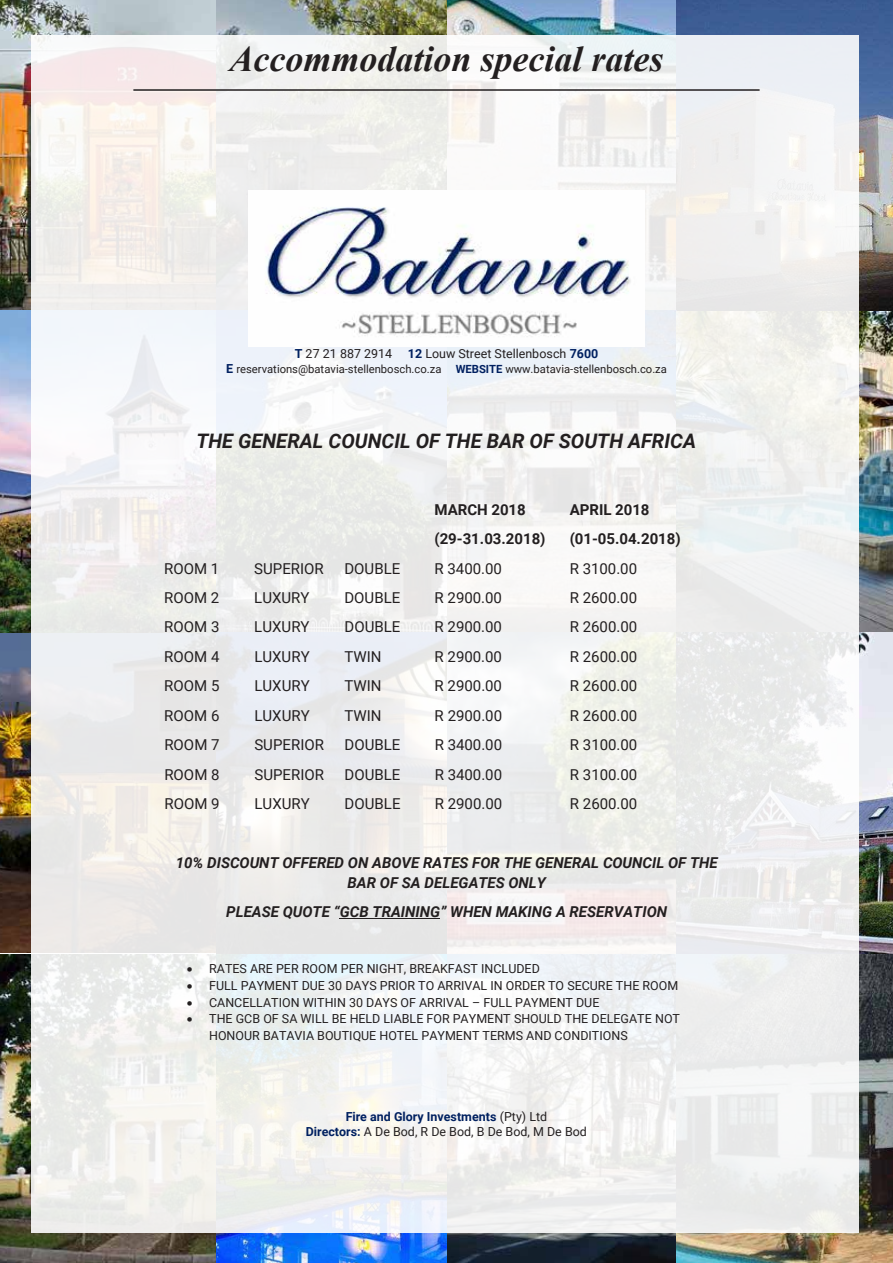
<style>
.page{position:relative;width:893px;height:1263px;background:#fff}
.page>*{position:absolute;margin:0;border:0;box-sizing:border-box;transform-origin:0 0}
.t1{font:italic 700 36px "Times New Roman";color:#231f20}
.t2{font:italic 700 19.95px "Roboto";color:#231f20}
.t3{font:15px "Roboto";color:#231f20}
.t4{font:italic 700 15px/19.4px "Roboto";color:#231f20;text-align:center}
.t5{font:700 15px "Roboto";letter-spacing:-.005em;color:#231f20}
.t6{font:12.45px/15px "Roboto";color:#231f20;text-align:center}
.t7{font:11.25px "Roboto";color:#231f20}
.s1{font-weight:700;color:#002060}
.s2{font-weight:700;font-size:12.45px;color:#002060}
</style>
<div class="page">
<img style="left:0;top:0;width:893px;height:1263px">
<div style="left:32px;top:35px;width:827px;height:1198px;background:linear-gradient(to right,#f0efee,#f0f1f1)"></div>
<hr style="left:133px;top:89px;width:627px;height:2px;background:#231f20">
<img style="left:248px;top:190px;width:396px;height:156px">
<hr style="left:340px;top:918px;width:100px;height:1px;background:#231f20">
<h1 class="t1" style="left:229px;top:33px;width:436px">Accommodation special rates</h1>
<p class="t6" style="left:295px;top:346px;width:99px"><span class="s1">T</span> 27 21 887 2914</p>
<p class="t6" style="left:408px;top:346px;width:192px"><span class="s1">12</span> Louw Street Stellenbosch <span class="s1">7600</span></p>
<p class="t7" style="left:226px;top:361px;width:442px"><span class="s2">E</span> reservations@batavia-stellenbosch.co.za <span class="s1">WEBSITE</span> www.batavia-stellenbosch.co.za</p>
<h2 class="t2" style="left:196px;top:426px;width:501px">THE GENERAL COUNCIL OF THE BAR OF SOUTH AFRICA</h2>
<p class="t5" style="left:434px;top:499px;width:93px">MARCH 2018</p>
<p class="t5" style="left:570px;top:499px;width:81px">APRIL 2018</p>
<p class="t5" style="left:434px;top:528px;width:113px">(29-31.03.2018)</p>
<p class="t5" style="left:570px;top:528px;width:113px">(01-05.04.2018)</p>
<p class="t3" style="left:164px;top:558px;width:57px">ROOM 1</p>
<p class="t3" style="left:254px;top:558px;width:71px">SUPERIOR</p>
<p class="t3" style="left:344px;top:558px;width:57px">DOUBLE</p>
<p class="t3" style="left:434px;top:558px;width:69px">R 3400.00</p>
<p class="t3" style="left:570px;top:558px;width:69px">R 3100.00</p>
<p class="t3" style="left:164px;top:587px;width:57px">ROOM 2</p>
<p class="t3" style="left:254px;top:587px;width:57px">LUXURY</p>
<p class="t3" style="left:344px;top:587px;width:57px">DOUBLE</p>
<p class="t3" style="left:435px;top:587px;width:69px">R 2900.00</p>
<p class="t3" style="left:570px;top:587px;width:69px">R 2600.00</p>
<p class="t3" style="left:164px;top:616px;width:57px">ROOM 3</p>
<p class="t3" style="left:254px;top:616px;width:57px">LUXURY</p>
<p class="t3" style="left:344px;top:616px;width:57px">DOUBLE</p>
<p class="t3" style="left:435px;top:616px;width:69px">R 2900.00</p>
<p class="t3" style="left:570px;top:616px;width:69px">R 2600.00</p>
<p class="t3" style="left:164px;top:646px;width:57px">ROOM 4</p>
<p class="t3" style="left:254px;top:646px;width:57px">LUXURY</p>
<p class="t3" style="left:344px;top:646px;width:39px">TWIN</p>
<p class="t3" style="left:435px;top:646px;width:69px">R 2900.00</p>
<p class="t3" style="left:570px;top:646px;width:69px">R 2600.00</p>
<p class="t3" style="left:164px;top:676px;width:57px">ROOM 5</p>
<p class="t3" style="left:254px;top:676px;width:57px">LUXURY</p>
<p class="t3" style="left:344px;top:676px;width:39px">TWIN</p>
<p class="t3" style="left:435px;top:676px;width:69px">R 2900.00</p>
<p class="t3" style="left:570px;top:676px;width:69px">R 2600.00</p>
<p class="t3" style="left:164px;top:705px;width:57px">ROOM 6</p>
<p class="t3" style="left:254px;top:705px;width:57px">LUXURY</p>
<p class="t3" style="left:345px;top:705px;width:39px">TWIN</p>
<p class="t3" style="left:435px;top:705px;width:69px">R 2900.00</p>
<p class="t3" style="left:570px;top:705px;width:69px">R 2600.00</p>
<p class="t3" style="left:164px;top:734px;width:57px">ROOM 7</p>
<p class="t3" style="left:254px;top:734px;width:71px">SUPERIOR</p>
<p class="t3" style="left:345px;top:734px;width:57px">DOUBLE</p>
<p class="t3" style="left:435px;top:734px;width:69px">R 3400.00</p>
<p class="t3" style="left:570px;top:734px;width:69px">R 3100.00</p>
<p class="t3" style="left:164px;top:764px;width:57px">ROOM 8</p>
<p class="t3" style="left:254px;top:764px;width:71px">SUPERIOR</p>
<p class="t3" style="left:345px;top:764px;width:57px">DOUBLE</p>
<p class="t3" style="left:435px;top:764px;width:69px">R 3400.00</p>
<p class="t3" style="left:570px;top:764px;width:69px">R 3100.00</p>
<p class="t3" style="left:164px;top:793px;width:57px">ROOM 9</p>
<p class="t3" style="left:254px;top:793px;width:57px">LUXURY</p>
<p class="t3" style="left:345px;top:793px;width:57px">DOUBLE</p>
<p class="t3" style="left:435px;top:793px;width:69px">R 2900.00</p>
<p class="t3" style="left:570px;top:793px;width:69px">R 2600.00</p>
<p class="t4" style="left:176px;top:853px;width:544px">10% DISCOUNT OFFERED ON ABOVE RATES FOR THE GENERAL COUNCIL OF THE<br>BAR OF SA DELEGATES ONLY</p>
<p class="t4" style="left:226px;top:901px;width:442px">PLEASE QUOTE “GCB TRAINING” WHEN MAKING A RESERVATION</p>
<p class="t6" style="left:187px;top:960px;width:355px">• RATES ARE PER ROOM PER NIGHT, BREAKFAST INCLUDED</p>
<p class="t6" style="left:187px;top:977px;width:493px">• FULL PAYMENT DUE 30 DAYS PRIOR TO ARRIVAL IN ORDER TO SECURE THE ROOM</p>
<p class="t6" style="left:187px;top:994px;width:414px">• CANCELLATION WITHIN 30 DAYS OF ARRIVAL – FULL PAYMENT DUE</p>
<p class="t6" style="left:209px;top:1010px;width:472px;line-height:16px;text-align:left;text-indent:-23px">• THE GCB OF SA WILL BE HELD LIABLE FOR PAYMENT SHOULD THE DELEGATE NOT<br>HONOUR BATAVIA BOUTIQUE HOTEL PAYMENT TERMS AND CONDITIONS</p>
<p class="t6" style="left:306px;top:1108px;width:283px"><span class="s1">Fire and Glory Investments</span> (Pty) Ltd<br><span class="s1">Directors:</span> A De Bod, R De Bod, B De Bod, M De Bod</p>
</div>
